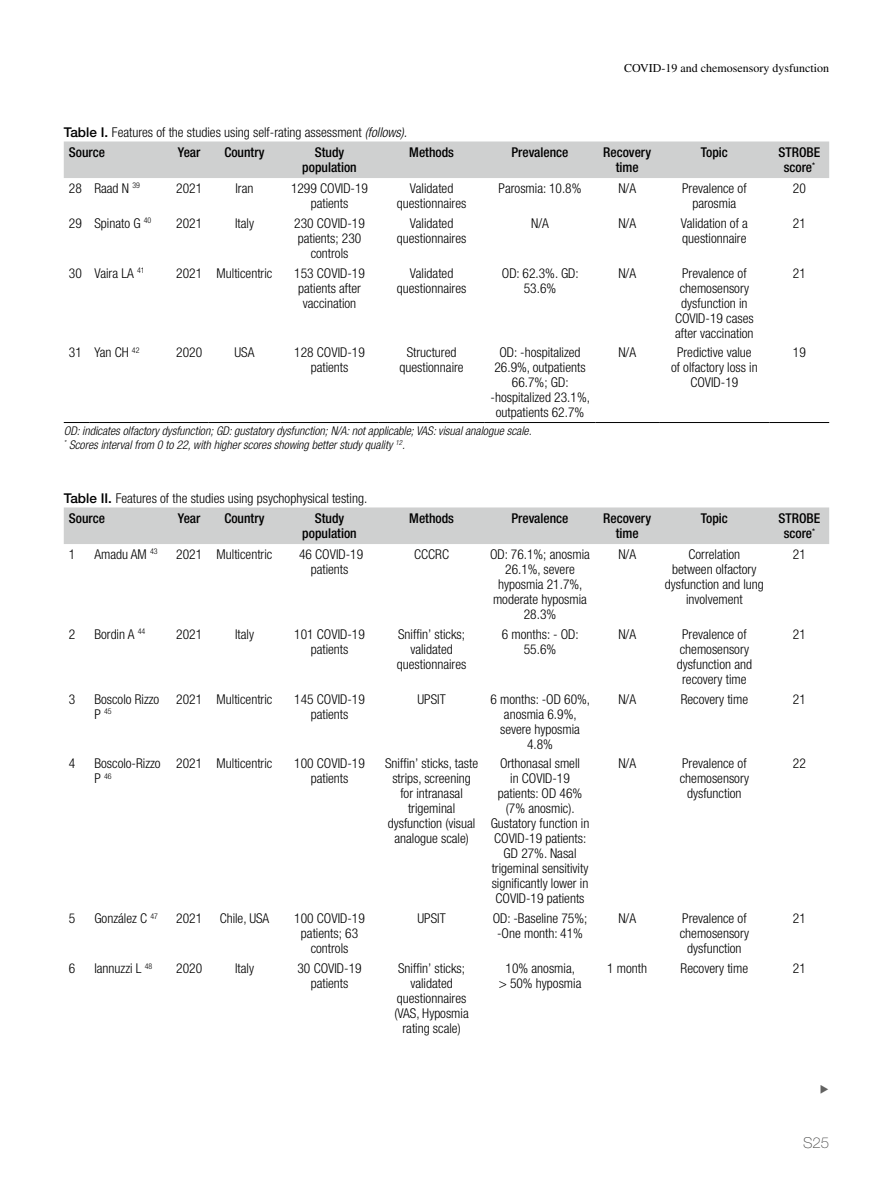
<style>
.page{position:relative;width:893px;height:1191px;background:#fff}
.page>*{position:absolute;margin:0;border:0;box-sizing:border-box;transform-origin:0 0}
.t1{font:100 15px "Helvetica Neue LT Std";color:#484847}
.t2{font:300 condensed 13.5px/15px "Helvetica Neue LT Std";color:#000;text-align:center}
.t3{font:500 condensed 13.5px/15px "Helvetica Neue LT Std";color:#000;text-align:center}
.t4{font:italic 300 condensed 12px/13.5px "Helvetica Neue LT Std";color:#000}
.t5{font:12px "Times LT Std";color:#000}
.t6{font:300 condensed 7.8px "Helvetica Neue LT Std";color:#000}
.s1{font-weight:500;font-stretch:normal}
.s2{font-style:italic}
.s3{font-weight:500}
.s4{font-size:13.5px}
</style>
<div class="page">
<div style="left:64px;top:141px;width:765px;height:37px;background:#cfd0d0"></div>
<hr style="left:170px;top:422px;width:38px;height:1px;background:#000">
<hr style="left:208px;top:422px;width:73px;height:1px;background:#000">
<hr style="left:281px;top:422px;width:97px;height:1px;background:#000">
<hr style="left:378px;top:422px;width:107px;height:1px;background:#000">
<hr style="left:485px;top:422px;width:110px;height:1px;background:#000">
<hr style="left:595px;top:422px;width:64px;height:1px;background:#000">
<hr style="left:659px;top:422px;width:111px;height:1px;background:#000">
<hr style="left:770px;top:422px;width:59px;height:1px;background:#000">
<svg style="left:64px;top:422px;width:25px;height:1px"></svg>
<hr style="left:89px;top:422px;width:81px;height:1px;background:#000">
<div style="left:64px;top:507px;width:765px;height:37px;background:#cfd0d0"></div>
<p class="t5" style="left:624px;top:61px;width:207px">COVID-19 and chemosensory dysfunction</p>
<p class="t2" style="left:69px;top:122px;width:340px;line-height:19.8px;text-align:left;text-indent:-5px"><span class="s1">Table I.</span> Features of the studies using self-rating assessment <span class="s2">(follows).<br></span><span class="s3">Source</span></p>
<p class="t3" style="left:178px;top:145px;width:24px">Year</p>
<p class="t3" style="left:224px;top:145px;width:42px">Country</p>
<p class="t3" style="left:302px;top:145px;width:56px">Study population</p>
<p class="t3" style="left:409px;top:145px;width:46px">Methods</p>
<p class="t3" style="left:512px;top:145px;width:58px">Prevalence</p>
<p class="t3" style="left:603px;top:145px;width:49px">Recovery time</p>
<p class="t3" style="left:701px;top:145px;width:28px">Topic</p>
<p class="t3" style="left:778px;top:145px;width:43px">STROBE score<sup>*</sup></p>
<p class="t2" style="left:69px;top:180px;width:73px">28 Raad N <sup>39</sup></p>
<p class="t2" style="left:176px;top:180px;width:27px">2021</p>
<p class="t2" style="left:235px;top:180px;width:19px">Iran</p>
<p class="t2" style="left:291px;top:180px;width:79px">1299 COVID-19 patients</p>
<p class="t2" style="left:397px;top:180px;width:71px">Validated questionnaires</p>
<p class="t2" style="left:499px;top:180px;width:84px">Parosmia: 10.8%</p>
<p class="t2" style="left:618px;top:180px;width:19px">N/A</p>
<p class="t2" style="left:682px;top:180px;width:66px">Prevalence of parosmia</p>
<p class="t2" style="left:793px;top:180px;width:14px">20</p>
<p class="t2" style="left:69px;top:215px;width:84px">29 Spinato G <sup>40</sup></p>
<p class="t2" style="left:176px;top:215px;width:27px">2021</p>
<p class="t2" style="left:235px;top:215px;width:20px">Italy</p>
<p class="t2" style="left:294px;top:215px;width:72px">230 COVID-19 patients; 230 controls</p>
<p class="t2" style="left:397px;top:215px;width:71px">Validated questionnaires</p>
<p class="t2" style="left:531px;top:215px;width:19px">N/A</p>
<p class="t2" style="left:618px;top:215px;width:19px">N/A</p>
<p class="t2" style="left:681px;top:215px;width:69px;text-align:left">Validation of a questionnaire</p>
<p class="t2" style="left:793px;top:215px;width:14px">21</p>
<p class="t2" style="left:69px;top:265px;width:77px">30 Vaira LA <sup>41</sup></p>
<p class="t2" style="left:176px;top:265px;width:98px">2021 Multicentric</p>
<p class="t2" style="left:294px;top:265px;width:72px">153 COVID-19 patients after vaccination</p>
<p class="t2" style="left:397px;top:265px;width:71px">Validated questionnaires</p>
<p class="t2" style="left:502px;top:265px;width:78px">OD: 62.3%. GD:<br>53.6%</p>
<p class="t2" style="left:618px;top:265px;width:19px">N/A</p>
<p class="t2" style="left:675px;top:265px;width:80px">Prevalence of chemosensory dysfunction in<br>COVID-19 cases after vaccination</p>
<p class="t2" style="left:793px;top:265px;width:14px">21</p>
<p class="t2" style="left:69px;top:345px;width:72px">31 Yan CH <sup>42</sup></p>
<p class="t2" style="left:176px;top:345px;width:27px">2020</p>
<p class="t2" style="left:234px;top:345px;width:21px">USA</p>
<p class="t2" style="left:294px;top:345px;width:72px">128 COVID-19 patients</p>
<p class="t2" style="left:399px;top:345px;width:66px">Structured questionnaire</p>
<p class="t2" style="left:491px;top:345px;width:101px">OD: -hospitalized<br>26.9%, outpatients<br>66.7%; GD: -hospitalized 23.1%, outpatients 62.7%</p>
<p class="t2" style="left:618px;top:345px;width:19px">N/A</p>
<p class="t2" style="left:671px;top:345px;width:88px">Predictive value of olfactory loss in<br>COVID-19</p>
<p class="t2" style="left:793px;top:345px;width:14px">19</p>
<p class="t4" style="left:64px;top:425px;width:469px">OD: indicates olfactory dysfunction; GD: gustatory dysfunction; N/A: not applicable; VAS: visual analogue scale. <sup>*</sup> Scores interval from 0 to 22, with higher scores showing better study quality <sup>12</sup>.</p>
<p class="t2" style="left:69px;top:488px;width:300px;line-height:19.8px;text-align:left;text-indent:-5px"><span class="s1">Table II.</span> Features of the studies using psychophysical testing.<br><span class="s3">Source</span></p>
<p class="t3" style="left:178px;top:510px;width:24px">Year</p>
<p class="t3" style="left:224px;top:510px;width:42px">Country</p>
<p class="t3" style="left:302px;top:510px;width:56px">Study population</p>
<p class="t3" style="left:409px;top:510px;width:46px">Methods</p>
<p class="t3" style="left:512px;top:510px;width:58px">Prevalence</p>
<p class="t3" style="left:603px;top:510px;width:49px">Recovery time</p>
<p class="t3" style="left:701px;top:510px;width:28px">Topic</p>
<p class="t3" style="left:778px;top:510px;width:43px">STROBE score<sup>*</sup></p>
<p class="t2" style="left:69px;top:546px;width:8px">1</p>
<p class="t2" style="left:94px;top:546px;width:65px">Amadu AM <sup>43</sup></p>
<p class="t2" style="left:176px;top:546px;width:98px">2021 Multicentric</p>
<p class="t2" style="left:299px;top:546px;width:66px">46 COVID-19 patients</p>
<p class="t2" style="left:414px;top:546px;width:36px">CCCRC</p>
<p class="t2" style="left:490px;top:546px;width:101px">OD: 76.1%; anosmia<br>26.1%, severe hyposmia 21.7%, moderate hyposmia<br>28.3%</p>
<p class="t2" style="left:618px;top:546px;width:19px">N/A</p>
<p class="t2" style="left:665px;top:546px;width:101px">Correlation<br>between olfactory dysfunction and lung involvement</p>
<p class="t2" style="left:793px;top:546px;width:14px">21</p>
<p class="t2" style="left:69px;top:626px;width:8px">2</p>
<p class="t2" style="left:94px;top:626px;width:53px">Bordin A <sup>44</sup></p>
<p class="t2" style="left:176px;top:626px;width:27px">2021</p>
<p class="t2" style="left:235px;top:626px;width:20px">Italy</p>
<p class="t2" style="left:294px;top:626px;width:72px">101 COVID-19 patients</p>
<p class="t2" style="left:397px;top:626px;width:71px">Sniffin’ sticks; validated questionnaires</p>
<p class="t2" style="left:502px;top:626px;width:78px">6 months: - OD:<br>55.6%</p>
<p class="t2" style="left:618px;top:626px;width:19px">N/A</p>
<p class="t2" style="left:677px;top:626px;width:77px">Prevalence of chemosensory dysfunction and recovery time</p>
<p class="t2" style="left:793px;top:626px;width:14px">21</p>
<p class="t2" style="left:69px;top:691px;width:8px">3</p>
<p class="t2" style="left:94px;top:691px;width:66px">Boscolo Rizzo</p>
<p class="t6" style="left:94px;top:707px;width:19px"><span class="s4">P</span> 45</p>
<p class="t2" style="left:176px;top:691px;width:98px">2021 Multicentric</p>
<p class="t2" style="left:294px;top:691px;width:72px">145 COVID-19 patients</p>
<p class="t2" style="left:417px;top:691px;width:30px">UPSIT</p>
<p class="t2" style="left:490px;top:691px;width:101px">6 months: -OD 60%, anosmia 6.9%, severe hyposmia<br>4.8%</p>
<p class="t2" style="left:618px;top:691px;width:19px">N/A</p>
<p class="t2" style="left:681px;top:691px;width:69px">Recovery time</p>
<p class="t2" style="left:793px;top:691px;width:14px">21</p>
<p class="t2" style="left:69px;top:756px;width:8px">4</p>
<p class="t2" style="left:94px;top:756px;width:68px">Boscolo-Rizzo</p>
<p class="t6" style="left:94px;top:771px;width:19px"><span class="s4">P</span> 46</p>
<p class="t2" style="left:176px;top:756px;width:98px">2021 Multicentric</p>
<p class="t2" style="left:294px;top:756px;width:72px">100 COVID-19 patients</p>
<p class="t2" style="left:385px;top:756px;width:94px">Sniffin’ sticks, taste strips, screening for intranasal trigeminal dysfunction (visual analogue scale)</p>
<p class="t2" style="left:491px;top:756px;width:100px">Orthonasal smell<br>in COVID-19 patients: OD 46% (7% anosmic).<br>Gustatory function in<br>COVID-19 patients:<br>GD 27%. Nasal trigeminal sensitivity significantly lower in<br>COVID-19 patients</p>
<p class="t2" style="left:618px;top:756px;width:19px">N/A</p>
<p class="t2" style="left:680px;top:756px;width:71px">Prevalence of chemosensory dysfunction</p>
<p class="t2" style="left:793px;top:756px;width:14px">22</p>
<p class="t2" style="left:69px;top:911px;width:8px">5</p>
<p class="t2" style="left:94px;top:911px;width:65px">González C <sup>47</sup></p>
<p class="t2" style="left:176px;top:911px;width:27px">2021</p>
<p class="t2" style="left:220px;top:911px;width:51px">Chile, USA</p>
<p class="t2" style="left:294px;top:911px;width:72px">100 COVID-19 patients; 63 controls</p>
<p class="t2" style="left:417px;top:911px;width:30px">UPSIT</p>
<p class="t2" style="left:493px;top:911px;width:96px">OD: -Baseline 75%; -One month: 41%</p>
<p class="t2" style="left:618px;top:911px;width:19px">N/A</p>
<p class="t2" style="left:680px;top:911px;width:71px">Prevalence of chemosensory dysfunction</p>
<p class="t2" style="left:793px;top:911px;width:14px">21</p>
<p class="t2" style="left:69px;top:960px;width:8px">6</p>
<p class="t2" style="left:94px;top:960px;width:59px">Iannuzzi L <sup>48</sup></p>
<p class="t2" style="left:176px;top:960px;width:27px">2020</p>
<p class="t2" style="left:235px;top:960px;width:20px">Italy</p>
<p class="t2" style="left:297px;top:960px;width:66px">30 COVID-19 patients</p>
<p class="t2" style="left:394px;top:960px;width:76px">Sniffin’ sticks; validated questionnaires (VAS, Hyposmia rating scale)</p>
<p class="t2" style="left:499px;top:960px;width:84px">10% anosmia,<br>&gt; 50% hyposmia</p>
<p class="t2" style="left:607px;top:960px;width:41px">1 month</p>
<p class="t2" style="left:681px;top:960px;width:69px">Recovery time</p>
<p class="t2" style="left:793px;top:960px;width:14px">21</p>
<p class="t1" style="left:803px;top:1134px;width:28px">S25</p>
</div>
